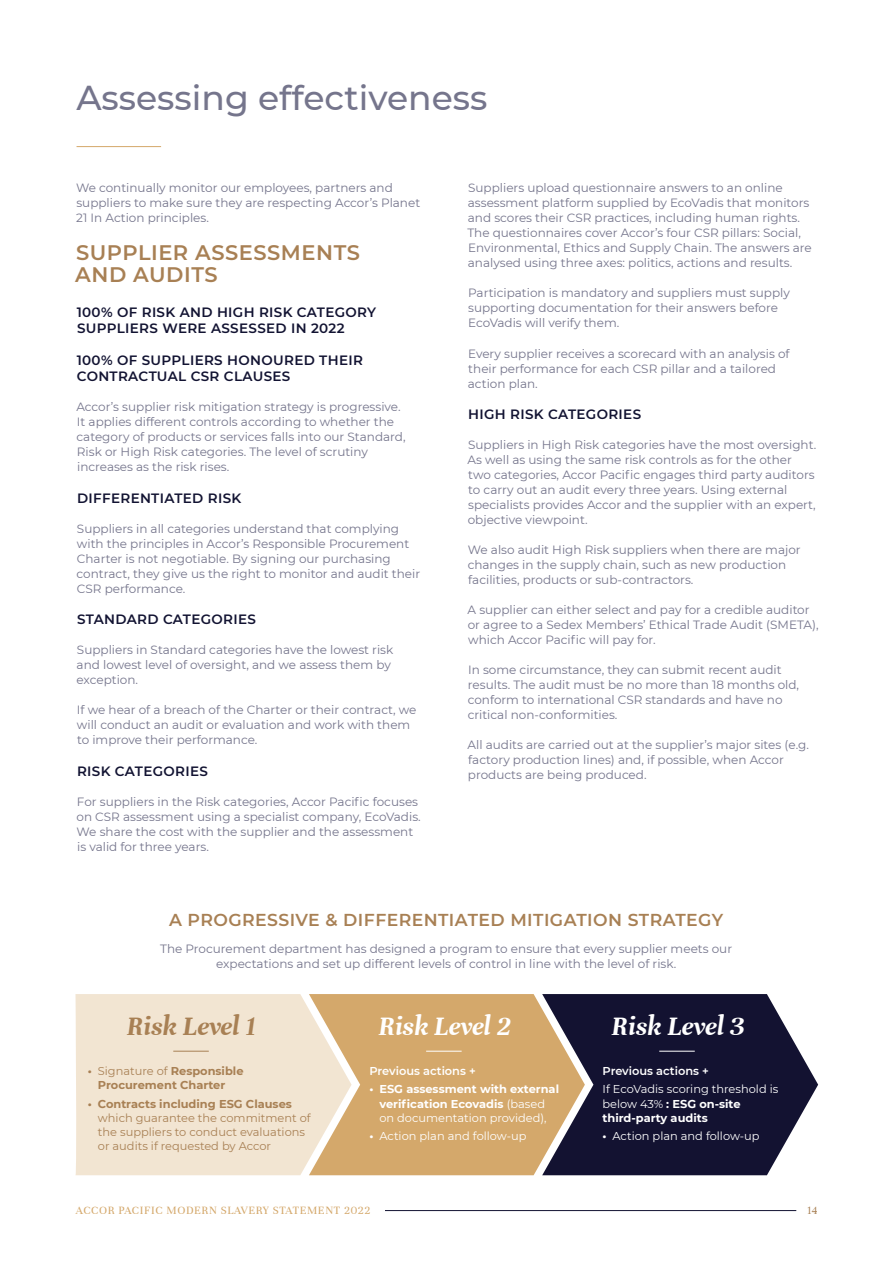
<style>
.page{position:relative;width:893px;height:1263px;background:#fff}
.page>*{position:absolute;margin:0;border:0;box-sizing:border-box;transform-origin:0 0}
.t1{font:500 34.5px "Montserrat";color:#75758c}
.t2{font:italic 700 28.5px "Unna";color:#fff}
.t3{font:italic 700 28.5px "Unna";color:#a88054}
.t4{font:600 21px/22.5px "Montserrat";letter-spacing:.025em;color:#a88054}
.t5{font:600 17.25px "Montserrat";letter-spacing:.025em;color:#a88054}
.t6{font:600 13.5px/16.5px "Montserrat";letter-spacing:.025em;color:#121332}
.t7{font:12px/15px "Montserrat";color:#75758c}
.t8{font:12px "Unna";letter-spacing:.05em;color:#d4a86b}
.t9{font:12px "Unna";color:#a88054}
.t10{font:11.4px/14.2px "Montserrat";color:#fff}
.t11{font:11.4px/14.2px "Montserrat";color:#a88054}
.t12{font:700 11.4px/14.2px "Montserrat";color:#fff;text-align:center}
.t13{font:700 11.4px/14.2px "Montserrat";color:#a88054}
.t14{font:600 11.4px "Montserrat";color:#fff}
.s1{font-weight:400}
.s2{font-weight:700}
</style>
<div class="page">
<hr style="left:77px;top:146px;width:84px;height:1px;background:#d4a86b">
<div style="left:75px;top:994px;width:234px;height:181px;background:#f2e5d2"></div>
<svg style="left:309px;top:994px;width:233px;height:181px;background:#d7af78"></svg>
<svg style="left:542px;top:994px;width:276px;height:181px;background:#3b374b"></svg>
<hr style="left:426px;top:1051px;width:36px;height:1px;background:#fff">
<hr style="left:173px;top:1051px;width:36px;height:1px;background:#a88054">
<hr style="left:659px;top:1051px;width:36px;height:1px;background:#fff">
<hr style="left:385px;top:1210px;width:411px;height:1px;background:#121332">
<h1 class="t1" style="left:77px;top:74px;width:412px">Assessing effectiveness</h1>
<p class="t7" style="left:76px;top:180px;width:346px">We continually monitor our employees, partners and suppliers to make sure they are respecting Accor’s Planet<br>21 In Action principles.</p>
<h3 class="t4" style="left:75px;top:240px;width:286px">SUPPLIER ASSESSMENTS<br>AND AUDITS</h3>
<p class="t6" style="left:77px;top:303px;width:301px">100% OF RISK AND HIGH RISK CATEGORY<br>SUPPLIERS WERE ASSESSED IN 2022</p>
<p class="t6" style="left:77px;top:351px;width:288px">100% OF SUPPLIERS HONOURED THEIR<br>CONTRACTUAL CSR CLAUSES</p>
<p class="t7" style="left:76px;top:399px;width:331px">Accor’s supplier risk mitigation strategy is progressive.<br>It applies different controls according to whether the category of products or services falls into our Standard, Risk or High Risk categories. The level of scrutiny increases as the risk rises.</p>
<p class="t6" style="left:77px;top:489px;width:166px">DIFFERENTIATED RISK</p>
<p class="t7" style="left:77px;top:520px;width:345px">Suppliers in all categories understand that complying with the principles in Accor’s Responsible Procurement Charter is not negotiable. By signing our purchasing contract, they give us the right to monitor and audit their CSR performance.</p>
<p class="t6" style="left:77px;top:610px;width:180px">STANDARD CATEGORIES</p>
<p class="t7" style="left:77px;top:642px;width:318px">Suppliers in Standard categories have the lowest risk and lowest level of oversight, and we assess them by exception.</p>
<p class="t7" style="left:77px;top:702px;width:341px">If we hear of a breach of the Charter or their contract, we will conduct an audit or evaluation and work with them to improve their performance.</p>
<p class="t6" style="left:77px;top:762px;width:132px">RISK CATEGORIES</p>
<p class="t7" style="left:77px;top:793px;width:346px">For suppliers in the Risk categories, Accor Pacific focuses on CSR assessment using a specialist company, EcoVadis.<br>We share the cost with the supplier and the assessment is valid for three years.</p>
<p class="t7" style="left:467px;top:180px;width:346px">Suppliers upload questionnaire answers to an online assessment platform supplied by EcoVadis that monitors and scores their CSR practices, including human rights.<br>The questionnaires cover Accor’s four CSR pillars: Social, Environmental, Ethics and Supply Chain. The answers are analysed using three axes: politics, actions and results.</p>
<p class="t7" style="left:468px;top:285px;width:323px">Participation is mandatory and suppliers must supply supporting documentation for their answers before<br>EcoVadis will verify them.</p>
<p class="t7" style="left:468px;top:345px;width:323px">Every supplier receives a scorecard with an analysis of their performance for each CSR pillar and a tailored action plan.</p>
<p class="t6" style="left:468px;top:405px;width:174px">HIGH RISK CATEGORIES</p>
<p class="t7" style="left:468px;top:437px;width:350px">Suppliers in High Risk categories have the most oversight.<br>As well as using the same risk controls as for the other two categories, Accor Pacific engages third party auditors to carry out an audit every three years. Using external specialists provides Accor and the supplier with an expert, objective viewpoint.</p>
<p class="t7" style="left:468px;top:542px;width:334px">We also audit High Risk suppliers when there are major changes in the supply chain, such as new production facilities, products or sub-contractors.</p>
<p class="t7" style="left:468px;top:602px;width:352px">A supplier can either select and pay for a credible auditor or agree to a Sedex Members’ Ethical Trade Audit (SMETA), which Accor Pacific will pay for.</p>
<p class="t7" style="left:468px;top:662px;width:333px">In some circumstance, they can submit recent audit results. The audit must be no more than 18 months old, conform to international CSR standards and have no critical non-conformities.</p>
<p class="t7" style="left:468px;top:737px;width:343px">All audits are carried out at the supplier’s major sites (e.g. factory production lines) and, if possible, when Accor products are being produced.</p>
<h3 class="t5" style="left:169px;top:908px;width:556px">A PROGRESSIVE &amp; DIFFERENTIATED MITIGATION STRATEGY</h3>
<p class="t7" style="left:160px;top:941px;width:573px;text-align:center">The Procurement department has designed a program to ensure that every supplier meets our expectations and set up different levels of control in line with the level of risk.</p>
<h2 class="t3" style="left:127px;top:1010px;width:130px">Risk Level 1</h2>
<p class="t13" style="left:98px;top:1063px;width:147px;text-indent:-10px">• <span class="s1">Signature of</span> Responsible<br>Procurement Charter</p>
<p class="t13" style="left:88px;top:1096px;width:205px">• Contracts including ESG Clauses</p>
<p class="t11" style="left:98px;top:1110px;width:214px">which guarantee the commitment of the suppliers to conduct evaluations or audits if requested by Accor</p>
<h2 class="t2" style="left:378px;top:1010px;width:134px">Risk Level 2</h2>
<p class="t14" style="left:369px;top:1063px;width:108px">Previous actions +</p>
<p class="t12" style="left:369px;top:1082px;width:191px">• ESG assessment with external verification Ecovadis <span class="s1">(based<br>on documentation provided),</span></p>
<p class="t10" style="left:369px;top:1129px;width:159px"><span class="s2">•</span> Action plan and follow-up</p>
<h2 class="t2" style="left:611px;top:1010px;width:134px">Risk Level 3</h2>
<p class="t14" style="left:603px;top:1063px;width:108px">Previous actions +</p>
<p class="t10" style="left:603px;top:1082px;width:177px">If EcoVadis scoring threshold is below 43% <span class="s2">: ESG on-site third-party audits</span></p>
<p class="t10" style="left:603px;top:1129px;width:159px"><span class="s2">•</span> Action plan and follow-up</p>
<p class="t8" style="left:76px;top:1203px;width:296px">ACCOR PACIFIC MODERN SLAVERY STATEMENT 2022</p>
<p class="t9" style="left:807px;top:1203px;width:12px">14</p>
</div>
